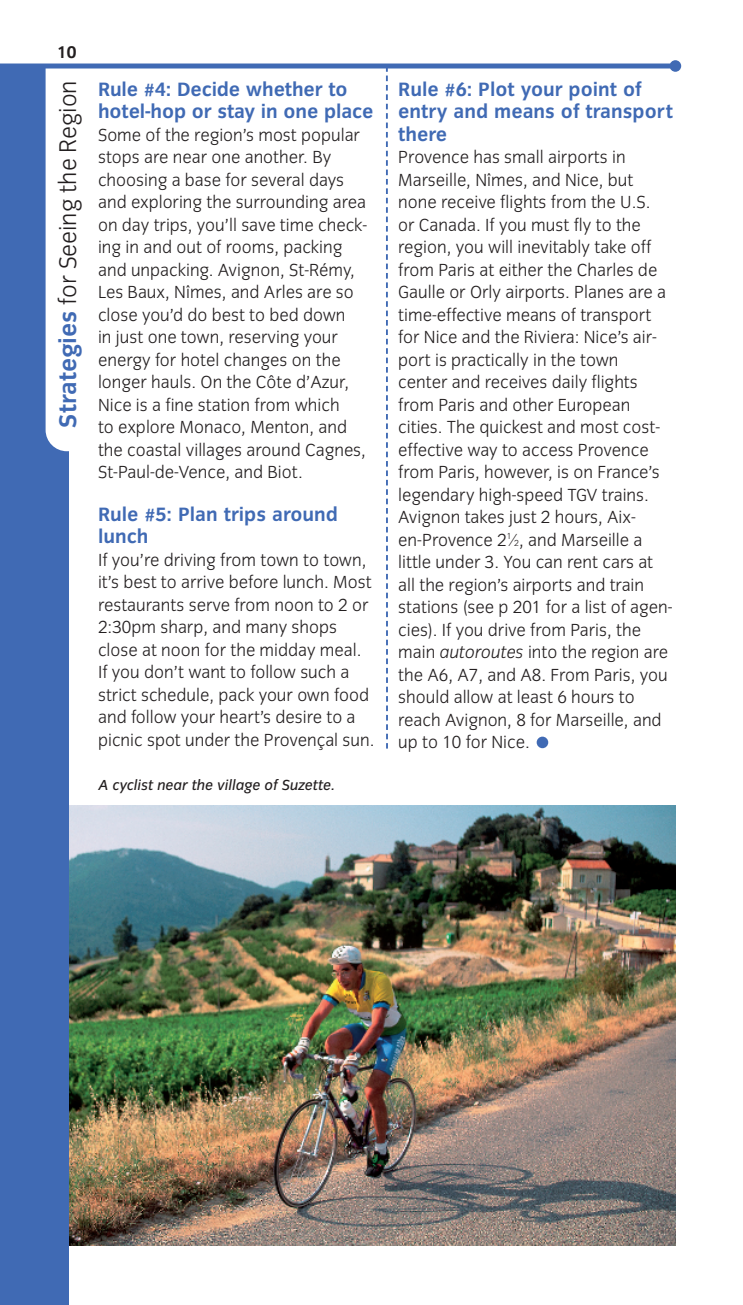
<style>
.page{position:relative;width:743px;height:1305px;background:#fff}
.page>*{position:absolute;margin:0;border:0;box-sizing:border-box;transform-origin:0 0}
.t1{font:300 25px "Congress Sans";color:#231f20}
.t2{font:700 20px/22.5px "Congress Sans";color:#406ab4}
.t3{font:300 18px/22.5px "Congress Sans";color:#231f20}
.t4{font:700 17.5px "Congress Sans";color:#231f20}
.t5{font:italic 15px "Congress Sans";color:#231f20}
.s1{font-weight:700;color:#406ab4}
.s2{font-size:9px}
.s3{font-style:italic}
</style>
<div class="page">
<img style="left:0;top:60px;width:682px;height:1245px">
<p class="t4" style="left:57px;top:45px;width:21px">10</p>
<h1 class="t1" style="left:58px;top:428px;width:349px;rotate:-90deg"><span class="s1">Strategies</span> for Seeing the Region</h1>
<p class="t2" style="left:98px;top:79px;width:277px">Rule #4: Decide whether to hotel-hop or stay in one place</p>
<p class="t3" style="left:98px;top:125px;width:271px">Some of the region’s most popular stops are near one another. By choosing a base for several days and exploring the surrounding area on day trips, you’ll save time check&shy;ing in and out of rooms, packing and unpacking. Avignon, St-Rémy,<br>Les Baux, Nîmes, and Arles are so close you’d do best to bed down<br>in just one town, reserving your energy for hotel changes on the longer hauls. On the Côte d’Azur,<br>Nice is a fine station from which<br>to explore Monaco, Menton, and the coastal villages around Cagnes,<br>St-Paul-de-Vence, and Biot.</p>
<p class="t2" style="left:98px;top:504px;width:241px">Rule #5: Plan trips around lunch</p>
<p class="t3" style="left:98px;top:550px;width:278px">If you’re driving from town to town, it’s best to arrive before lunch. Most restaurants serve from noon to 2 or 2:30pm sharp, and many shops close at noon for the midday meal.<br>If you don’t want to follow such a strict schedule, pack your own food and follow your heart’s desire to a picnic spot under the Provençal sun.</p>
<p class="t5" style="left:99px;top:780px;width:238px">A cyclist near the village of Suzette.</p>
<p class="t2" style="left:398px;top:79px;width:276px">Rule #6: Plot your point of entry and means of transport there</p>
<p class="t3" style="left:398px;top:148px;width:276px">Provence has small airports in Marseille, Nîmes, and Nice, but none receive flights from the U.S.<br>or Canada. If you must fly to the region, you will inevitably take off from Paris at either the Charles de Gaulle or Orly airports. Planes are a time-effective means of transport for Nice and the Riviera: Nice’s air&shy;port is practically in the town<br>center and receives daily flights from Paris and other European cities. The quickest and most cost&shy;effective way to access Provence from Paris, however, is on France’s legendary high-speed TGV trains.<br>Avignon takes just 2 hours, Aix&shy;en-Provence 2<sup>1</sup>⁄<span class="s2">2</span>, and Marseille a little under 3. You can rent cars at all the region’s airports and train stations (see p 201 for a list of agen&shy;cies). If you drive from Paris, the main <span class="s3">autoroutes</span> into the region are the A6, A7, and A8. From Paris, you should allow at least 6 hours to reach Avignon, 8 for Marseille, and up to 10 for Nice.</p>
</div>
